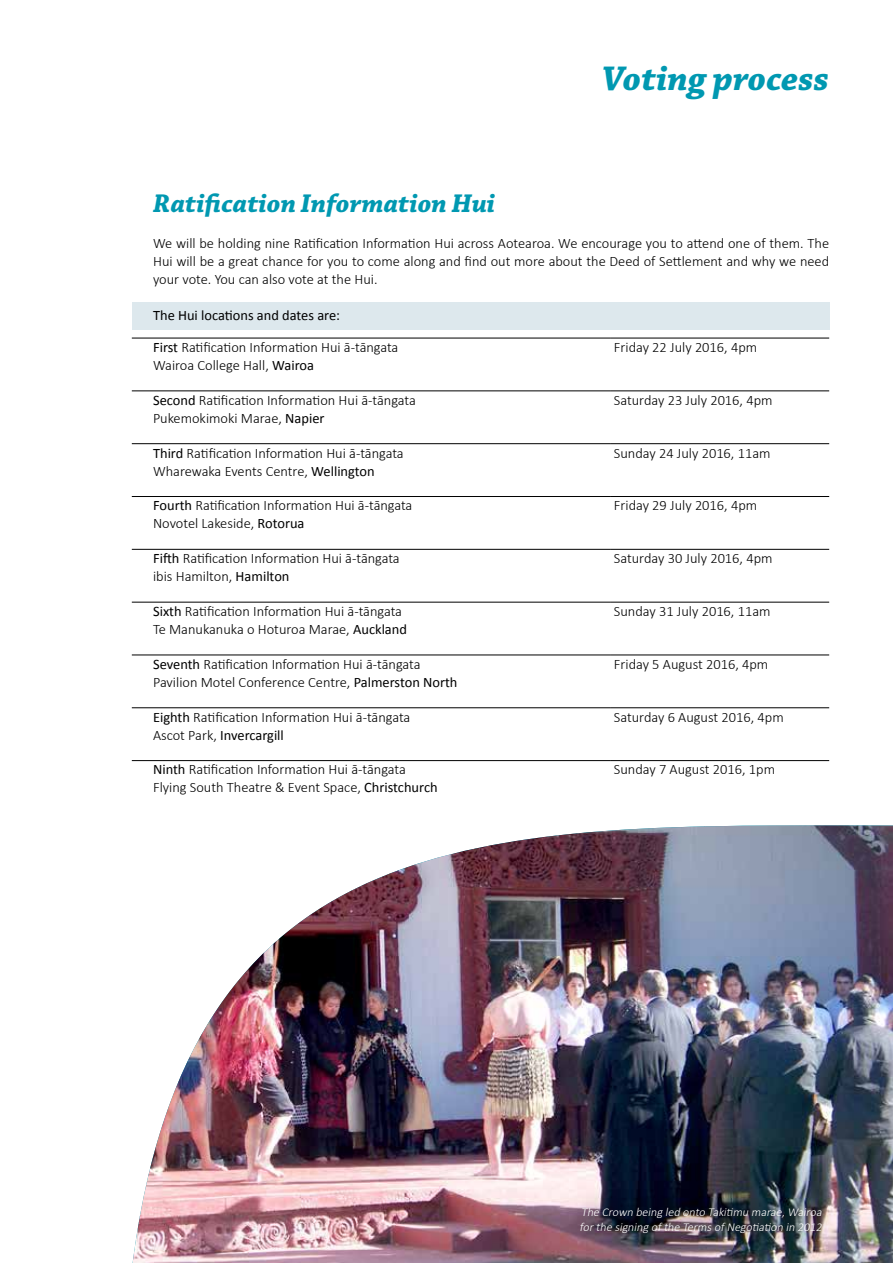
<style>
.page{position:relative;width:893px;height:1263px;background:#fff}
.page>*{position:absolute;margin:0;border:0;box-sizing:border-box;transform-origin:0 0}
.t1{font:italic 700 36px "Chaparral Pro";color:#0098b1}
.t2{font:italic 700 27px "Chaparral Pro";color:#0098b1}
.t3{font:300 14.4px/18px "Calibri";color:#000}
.t4{font:14.4px "Calibri";color:#000}
.t5{font:italic 300 12px/14.4px "Calibri";color:#fff}
.s1{font-weight:400}
</style>
<div class="page">
<div style="left:132px;top:302px;width:697px;height:27px;background:#dde8ed"></div>
<hr style="left:132px;top:338px;width:479px;height:1px;background:#000">
<hr style="left:611px;top:338px;width:218px;height:1px;background:#000">
<hr style="left:132px;top:390px;width:479px;height:1px;background:#000">
<hr style="left:611px;top:390px;width:218px;height:1px;background:#000">
<hr style="left:132px;top:443px;width:479px;height:1px;background:#000">
<hr style="left:611px;top:443px;width:218px;height:1px;background:#000">
<hr style="left:132px;top:496px;width:479px;height:1px;background:#000">
<hr style="left:611px;top:496px;width:218px;height:1px;background:#000">
<hr style="left:132px;top:549px;width:479px;height:1px;background:#000">
<hr style="left:611px;top:549px;width:218px;height:1px;background:#000">
<hr style="left:132px;top:602px;width:479px;height:1px;background:#000">
<hr style="left:611px;top:602px;width:218px;height:1px;background:#000">
<hr style="left:132px;top:655px;width:479px;height:1px;background:#000">
<hr style="left:611px;top:655px;width:218px;height:1px;background:#000">
<hr style="left:132px;top:707px;width:479px;height:1px;background:#000">
<hr style="left:611px;top:707px;width:218px;height:1px;background:#000">
<hr style="left:132px;top:760px;width:479px;height:1px;background:#000">
<hr style="left:611px;top:760px;width:218px;height:1px;background:#000">
<img style="left:133px;top:825px;width:760px;height:438px">
<div style="left:567px;top:1195px;width:268px;height:51px;background:#000;opacity:.92"></div>
<h1 class="t1" style="left:602px;top:58px;width:229px">Voting process</h1>
<h2 class="t2" style="left:153px;top:188px;width:344px">Ratification Information Hui</h2>
<p class="t3" style="left:153px;top:234px;width:678px;text-align:justify">We will be holding nine Ratification Information Hui across Aotearoa. We encourage you to attend one of them. The Hui will be a great chance for you to come along and find out more about the Deed of Settlement and why we need your vote. You can also vote at the Hui.</p>
<p class="t4" style="left:153px;top:306px;width:189px">The Hui locations and dates are:</p>
<p class="t3" style="left:153px;top:338px;width:247px"><span class="s1">First</span> Ratification Information Hui ā-tāngata<br>Wairoa College Hall, <span class="s1">Wairoa</span></p>
<p class="t3" style="left:614px;top:338px;width:145px">Friday 22 July 2016, 4pm</p>
<p class="t3" style="left:153px;top:391px;width:264px"><span class="s1">Second</span> Ratification Information Hui ā-tāngata<br>Pukemokimoki Marae, <span class="s1">Napier</span></p>
<p class="t3" style="left:614px;top:391px;width:160px">Saturday 23 July 2016, 4pm</p>
<p class="t3" style="left:153px;top:444px;width:252px"><span class="s1">Third</span> Ratification Information Hui ā-tāngata<br>Wharewaka Events Centre, <span class="s1">Wellington</span></p>
<p class="t3" style="left:614px;top:444px;width:158px">Sunday 24 July 2016, 11am</p>
<p class="t3" style="left:153px;top:496px;width:261px"><span class="s1">Fourth</span> Ratification Information Hui ā-tāngata<br>Novotel Lakeside, <span class="s1">Rotorua</span></p>
<p class="t3" style="left:614px;top:496px;width:145px">Friday 29 July 2016, 4pm</p>
<p class="t3" style="left:153px;top:549px;width:248px"><span class="s1">Fifth</span> Ratification Information Hui ā-tāngata ibis Hamilton, <span class="s1">Hamilton</span></p>
<p class="t3" style="left:614px;top:549px;width:160px">Saturday 30 July 2016, 4pm</p>
<p class="t3" style="left:153px;top:602px;width:255px"><span class="s1">Sixth</span> Ratification Information Hui ā-tāngata<br>Te Manukanuka o Hoturoa Marae, <span class="s1">Auckland</span></p>
<p class="t3" style="left:614px;top:602px;width:158px">Sunday 31 July 2016, 11am</p>
<p class="t3" style="left:153px;top:655px;width:306px"><span class="s1">Seventh</span> Ratification Information Hui ā-tāngata<br>Pavilion Motel Conference Centre, <span class="s1">Palmerston North</span></p>
<p class="t3" style="left:614px;top:655px;width:156px">Friday 5 August 2016, 4pm</p>
<p class="t3" style="left:153px;top:708px;width:259px"><span class="s1">Eighth</span> Ratification Information Hui ā-tāngata<br>Ascot Park, <span class="s1">Invercargill</span></p>
<p class="t3" style="left:614px;top:708px;width:171px">Saturday 6 August 2016, 4pm</p>
<p class="t3" style="left:153px;top:760px;width:286px"><span class="s1">Ninth</span> Ratification Information Hui ā-tāngata<br>Flying South Theatre &amp; Event Space, <span class="s1">Christchurch</span></p>
<p class="t3" style="left:614px;top:760px;width:163px">Sunday 7 August 2016, 1pm</p>
<p class="t5" style="left:579px;top:1205px;width:246px">The Crown being led onto Takitimu marae,Wairoa forthe signing ofthe TermsofNegotiation in 2012</p>
</div>
